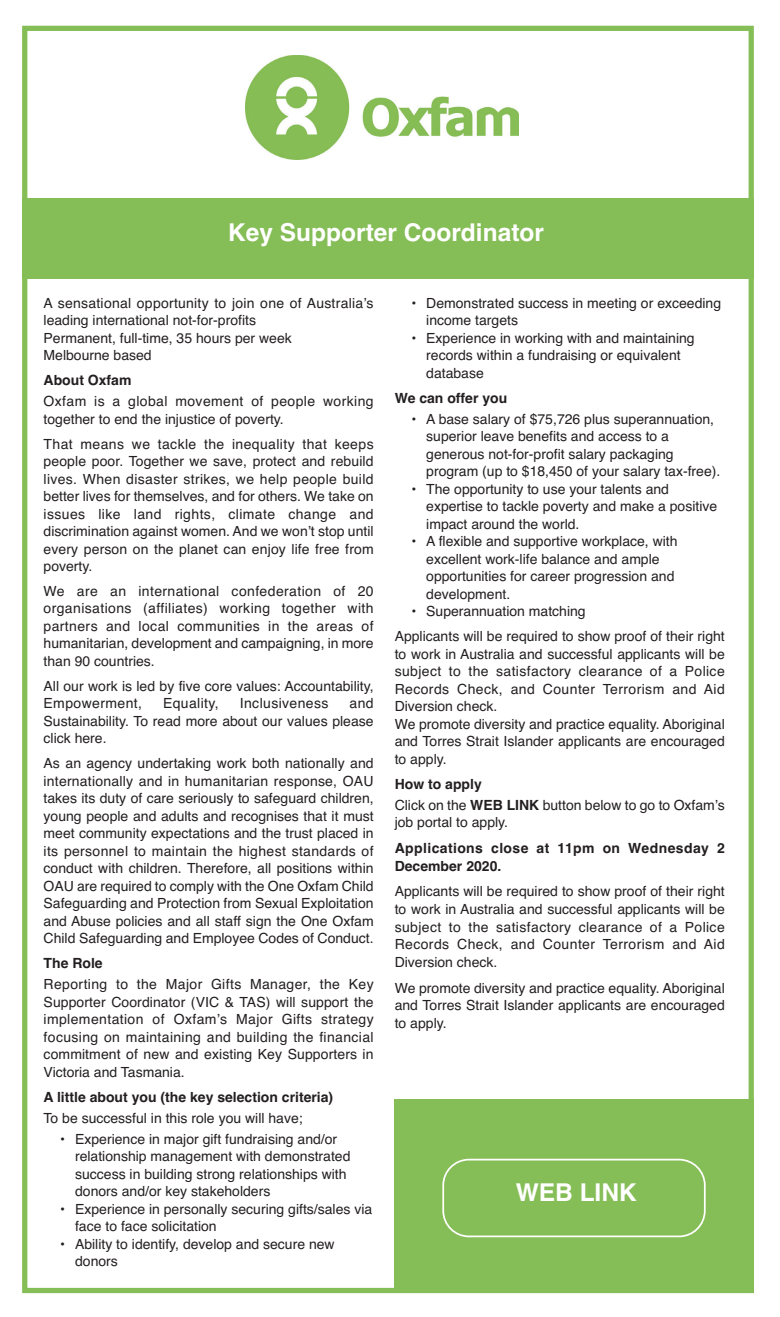
<style>
.page{position:relative;width:780px;height:1317px;background:#fff}
.page>*{position:absolute;margin:0;border:0;box-sizing:border-box;transform-origin:0 0}
.t1{font:700 24.5px "Helvetica";color:#fff}
.t2{font:14px/17.5px "Helvetica";color:#231f20}
.t3{font:14px/17.5px "Helvetica";letter-spacing:.03em;color:#231f20}
.t4{font:700 14px "Helvetica";color:#231f20}
.t5{font:700 14px/17.8px "Helvetica";letter-spacing:.03em;color:#231f20}
.s1{font-weight:700}
</style>
<div class="page">
<div style="left:22px;top:26px;width:732px;height:1267px;border:5px solid #85bd56"></div>
<img style="left:245px;top:56px;width:274px;height:103px">
<div style="left:22px;top:199px;width:732px;height:80px;background:#85bd56"></div>
<div style="left:394px;top:1099px;width:360px;height:194px;background:#85bd56"></div>
<svg style="left:442px;top:1159px;width:264px;height:78px"></svg>
<h1 class="t1" style="left:228px;top:223px;width:317px">Key Supporter Coordinator</h1>
<p class="t2" style="left:44px;top:295px;width:332px">A sensational opportunity to join one of Australia’s leading international not-for-profits<br>Permanent, full-time, 35 hours per week<br>Melbourne based</p>
<p class="t4" style="left:44px;top:375px;width:89px">About Oxfam</p>
<p class="t3" style="left:44px;top:394px;width:332px">Oxfam is a global movement of people working together to end the injustice of poverty.</p>
<p class="t2" style="left:44px;top:436px;width:332px;text-align:justify">That means we tackle the inequality that keeps people poor. Together we save, protect and rebuild lives. When disaster strikes, we help people build better lives for themselves, and for others. We take on issues like land rights, climate change and discrimination against women. And we won’t stop until every person on the planet can enjoy life free from poverty.</p>
<p class="t2" style="left:44px;top:584px;width:332px;text-align:justify">We are an international confederation of 20 organisations (affiliates) working together with partners and local communities in the areas of humanitarian, development and campaigning, in more than 90 countries.</p>
<p class="t2" style="left:44px;top:679px;width:332px">All our work is led by five core values: Accountability,<br>Empowerment,</p>
<p class="t2" style="left:44px;top:696px;width:332px;text-align:justify;text-indent:306px">and Sustainability. To read more about our values please click here.</p>
<p class="t2" style="left:44px;top:756px;width:332px;text-align:justify">As an agency undertaking work both nationally and internationally and in humanitarian response, OAU takes its duty of care seriously to safeguard children, young people and adults and recognises that it must meet community expectations and the trust placed in its personnel to maintain the highest standards of conduct with children. Therefore, all positions within OAU are required to comply with the One Oxfam Child Safeguarding and Protection from Sexual Exploitation and Abuse policies and all staff sign the One Oxfam Child Safeguarding and Employee Codes of Conduct.</p>
<p class="t4" style="left:44px;top:958px;width:61px">The Role</p>
<p class="t2" style="left:44px;top:977px;width:332px;text-align:justify">Reporting to the Major Gifts Manager, the Key Supporter Coordinator (VIC &amp; TAS) will support the implementation of Oxfam’s Major Gifts strategy focusing on maintaining and building the financial commitment of new and existing Key Supporters in Victoria and Tasmania.</p>
<p class="t4" style="left:44px;top:1092px;width:291px">A little about you (the key selection criteria)</p>
<p class="t2" style="left:44px;top:1110px;width:261px">To be successful in this role you will have;</p>
<p class="t2" style="left:75px;top:1131px;width:277px;text-indent:-15px">• Experience in major gift fundraising and/or relationship management with demonstrated success in building strong relationships with donors and/or key stakeholders</p>
<p class="t2" style="left:75px;top:1201px;width:299px;text-indent:-15px">• Experience in personally securing gifts/sales via face to face solicitation</p>
<p class="t2" style="left:75px;top:1236px;width:261px;text-indent:-15px">• Ability to identify, develop and secure new donors</p>
<p class="t3" style="left:163px;top:696px;width:57px">Equality,</p>
<p class="t3" style="left:240px;top:696px;width:90px">Inclusiveness</p>
<p class="t2" style="left:426px;top:295px;width:296px;text-indent:-15px">• Demonstrated success in meeting or exceeding income targets</p>
<p class="t2" style="left:426px;top:330px;width:270px;text-indent:-15px">• Experience in working with and maintaining records within a fundraising or equivalent database</p>
<p class="t4" style="left:395px;top:392px;width:114px">We can offer you</p>
<p class="t2" style="left:426px;top:411px;width:296px;text-indent:-15px">• A base salary of $75,726 plus superannuation, superior leave benefits and access to a generous not-for-profit salary packaging program (up to $18,450 of your salary tax-free).</p>
<p class="t2" style="left:426px;top:481px;width:293px;text-indent:-15px">• The opportunity to use your talents and expertise to tackle poverty and make a positive impact around the world.</p>
<p class="t2" style="left:426px;top:534px;width:253px;text-indent:-15px">• A flexible and supportive workplace, with excellent work-life balance and ample opportunities for career progression and development.</p>
<p class="t2" style="left:395px;top:600px;width:332px;line-height:25px;text-indent:17px">• Superannuation matching<br>Applicants will be required to show proof of their right</p>
<p class="t2" style="left:395px;top:646px;width:332px">to work in Australia and successful applicants will be subject to the satisfactory clearance of a Police Records Check, and Counter Terrorism and Aid Diversion check.<br>We promote diversity and practice equality. Aboriginal and Torres Strait Islander applicants are encouraged to apply.</p>
<p class="t2" style="left:395px;top:774px;width:332px;line-height:21px"><span class="s1">How to apply<br></span>Click on the <span class="s1">WEB LINK</span> button below to go to Oxfam’s</p>
<p class="t2" style="left:395px;top:815px;width:115px">job portal to apply.</p>
<p class="t5" style="left:395px;top:840px;width:332px">Applications close at 11pm on Wednesday 2<br>December 2020.</p>
<p class="t2" style="left:395px;top:883px;width:332px;text-align:justify">Applicants will be required to show proof of their right to work in Australia and successful applicants will be subject to the satisfactory clearance of a Police Records Check, and Counter Terrorism and Aid Diversion check.</p>
<p class="t2" style="left:395px;top:980px;width:332px;text-align:justify">We promote diversity and practice equality. Aboriginal and Torres Strait Islander applicants are encouraged to apply.</p>
<h1 class="t1" style="left:516px;top:1183px;width:123px">WEB LINK</h1>
</div>
